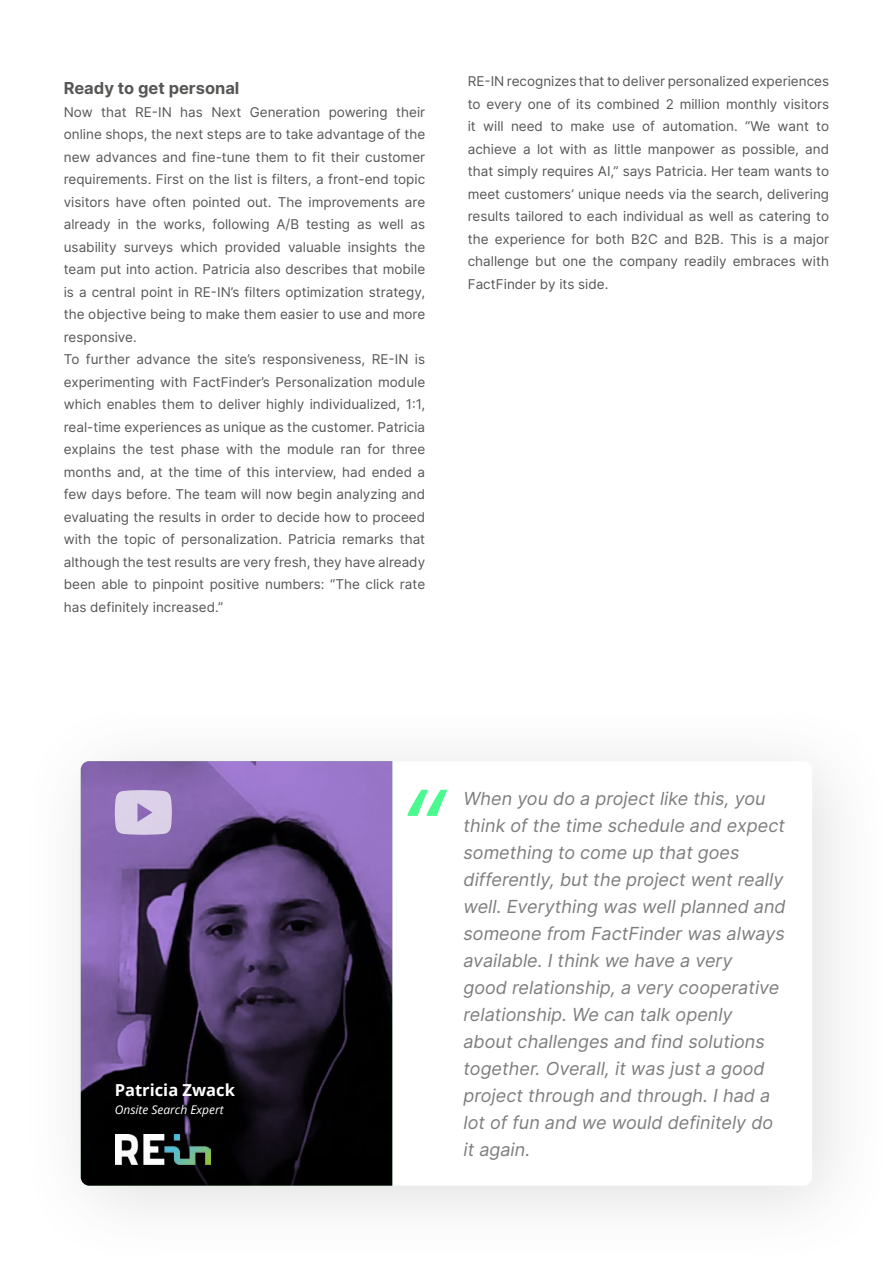
<style>
.page{position:relative;width:893px;height:1263px;background:#fff}
.page>*{position:absolute;margin:0;border:0;box-sizing:border-box;transform-origin:0 0}
.t1{font:italic 18px/27px "Inter";color:#7e7e7d}
.t2{font:700 16.5px "Inter";color:#575756}
.t3{font:700 16.5px "Open Sans";color:#fff}
.t4{font:13.5px/22.5px "Inter";color:#575756}
.t5{font:italic 12px "Open Sans";color:#fff}
</style>
<div class="page">
<div style="left:20px;top:700px;width:873px;height:563px;background:#fbfbfb"></div>
<div style="left:81px;top:761px;width:731px;height:424px;background:#fff;border-radius:9px"></div>
<svg style="left:407px;top:790px;width:40px;height:26px"></svg>
<img style="left:81px;top:761px;width:311px;height:424px">
<svg style="left:115px;top:790px;width:57px;height:45px;background:#d1c4e1"></svg>
<img style="left:116px;top:1135px;width:94px;height:30px">
<p class="t2" style="left:64px;top:76px;width:177px">Ready to get personal</p>
<p class="t4" style="left:64px;top:100px;width:363px">Now that RE-IN has Next Generation powering their online shops, the next steps are to take advantage of the new advances and fine-tune them to fit their customer requirements. First on the list is filters, a front-end topic visitors have often pointed out. The improvements are already in the works, following A/B testing as well as usability surveys which provided valuable insights the team put into action. Patricia also describes that mobile is a central point in RE-IN’s filters optimization strategy, the objective being to make them easier to use and more responsive.<br>To further advance the site’s responsiveness, RE-IN is experimenting with FactFinder’s Personalization module which enables them to deliver highly individualized, 1:1, real-time experiences as unique as the customer. Patricia explains the test phase with the module ran for three months and, at the time of this interview, had ended a few days before. The team will now begin analyzing and evaluating the results in order to decide how to proceed with the topic of personalization. Patricia remarks that although the test results are very fresh, they have already been able to pinpoint positive numbers: “The click rate has definitely increased.”</p>
<p class="t4" style="left:468px;top:70px;width:363px;text-align:justify">RE-IN recognizes that to deliver personalized experiences to every one of its combined 2 million monthly visitors it will need to make use of automation. “We want to achieve a lot with as little manpower as possible, and that simply requires AI,” says Patricia. Her team wants to meet customers’ unique needs via the search, delivering results tailored to each individual as well as catering to the experience for both B2C and B2B. This is a major challenge but one the company readily embraces with FactFinder by its side.</p>
<p class="t3" style="left:115px;top:1078px;width:122px">Patricia Zwack</p>
<p class="t5" style="left:115px;top:1101px;width:110px">Onsite Search Expert</p>
<p class="t1" style="left:463px;top:785px;width:324px">When you do a project like this, you think of the time schedule and expect something to come up that goes differently, but the project went really well. Everything was well planned and someone from FactFinder was always available. I think we have a very<br>good relationship, a very cooperative relationship. We can talk openly about challenges and find solutions together. Overall, it was just a good project through and through. I had a lot of fun and we would definitely do it again.</p>
</div>
